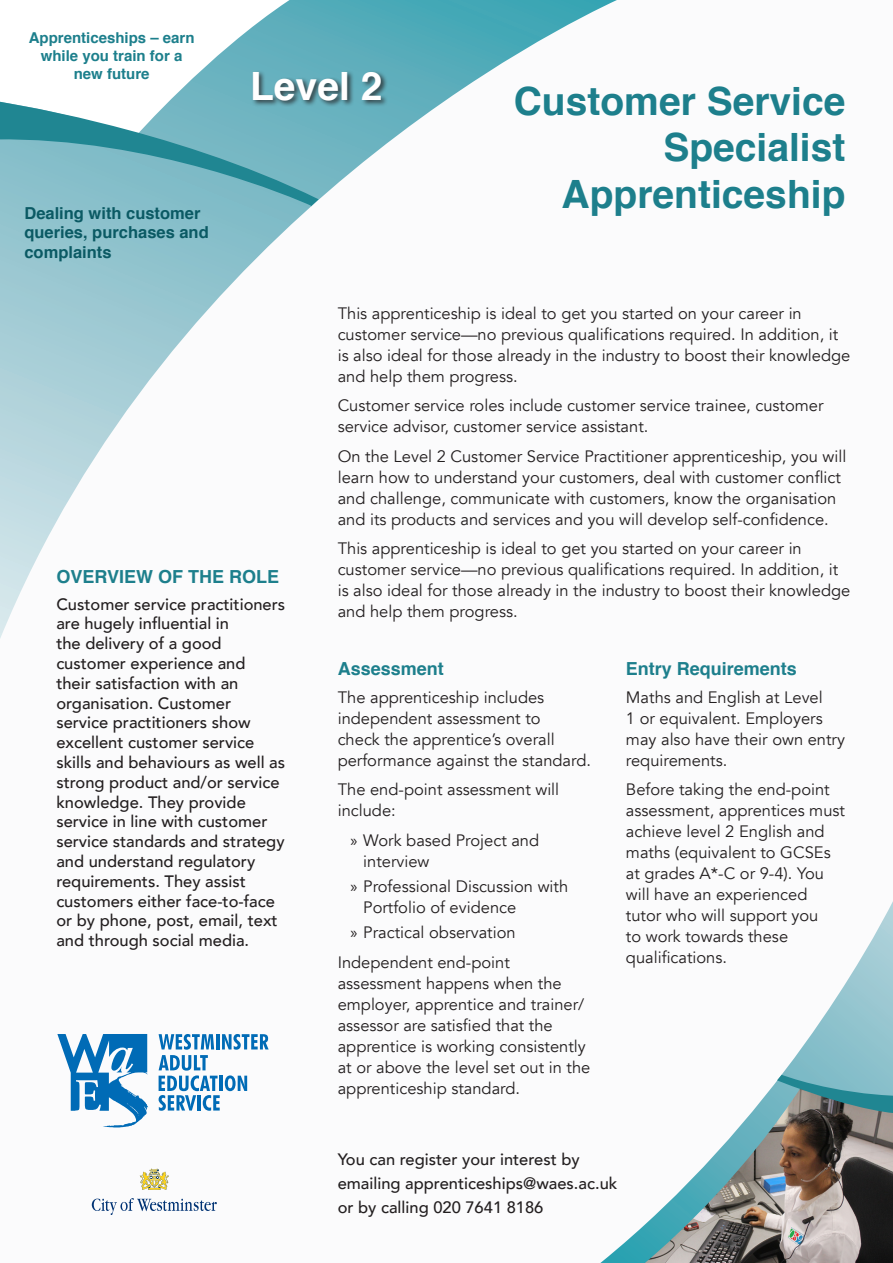
<style>
.page{position:relative;width:893px;height:1263px;background:#fff}
.page>*{position:absolute;margin:0;border:0;box-sizing:border-box;transform-origin:0 0}
.t1{font:700 39px/46.8px "Helvetica";color:#1d7f8c;text-align:right}
.t2{font:700 39px "Helvetica";color:#fff}
.Sub-head{font:700 18px "Helvetica";color:#1d7f8c}
.t3{font:16.5px/21px "Avenir";color:#231f20}
.t4{font:500 16.5px/19.8px "Avenir";color:#231f20}
.t5{font:700 16.5px/19.8px "Helvetica";color:#0b5a64}
.Sub-head-2{font:700 15px/18px "Helvetica";color:#1d7f8c;text-align:center}
.s1{font-family:"Myriad Pro"}
</style>
<div class="page">
<svg style="left:0;top:0;width:617px;height:639px"></svg>
<svg style="left:600px;top:901px;width:293px;height:362px"></svg>
<svg style="left:0;top:101px;width:319px;height:106px"></svg>
<svg style="left:777px;top:1075px;width:116px;height:39px"></svg>
<svg style="left:57px;top:1034px;width:91px;height:93px"></svg>
<svg style="left:159px;top:1034px;width:110px;height:77px"></svg>
<svg style="left:140px;top:1168px;width:29px;height:22px"></svg>
<svg style="left:92px;top:1198px;width:125px;height:17px"></svg>
<div style="left:251px;top:70px;width:138px;height:38px;background:#231f20;opacity:.75"></div>
<p class="Sub-head-2" style="left:29px;top:29px;width:167px">Apprenticeships – earn while you train for a new future</p>
<p class="t5" style="left:24px;top:203px;width:186px">Dealing with customer queries, purchases and complaints</p>
<p class="t2" style="left:250px;top:55px;width:134px">Level 2</p>
<p class="t1" style="left:514px;top:78px;width:333px">Customer Service<br>Specialist<br>Apprenticeship</p>
<p class="Sub-head" style="left:56px;top:562px;width:224px">OVERVIEW OF THE ROLE</p>
<p class="t4" style="left:56px;top:593px;width:230px">Customer service practitioners are hugely influential in<br>the delivery of a good customer experience and<br>their satisfaction with an organisation. Customer service practitioners show excellent customer service skills and behaviours as well as strong product and/or service knowledge. They provide service in line with customer service standards and strategy and understand regulatory requirements. They assist customers either face-to-face or by phone, post, email, text and through social media.</p>
<p class="t3" style="left:338px;top:303px;width:514px">This apprenticeship is ideal to get you started on your career in customer service—no previous qualifications required. In addition, it is also ideal for those already in the industry to boost their knowledge and help them progress.</p>
<p class="t3" style="left:338px;top:395px;width:487px">Customer service roles include customer service trainee, customer service advisor, customer service assistant.</p>
<p class="t3" style="left:338px;top:446px;width:510px">On the Level 2 Customer Service Practitioner apprenticeship, you will learn how to understand your customers, deal with customer conflict and challenge, communicate with customers, know the organisation and its products and services and you will develop self-confidence.</p>
<p class="t3" style="left:338px;top:539px;width:514px">This apprenticeship is ideal to get you started on your career in customer service—no previous qualifications required. In addition, it is also ideal for those already in the industry to boost their knowledge and help them progress.</p>
<p class="Sub-head" style="left:338px;top:654px;width:108px">Assessment</p>
<p class="t3" style="left:338px;top:687px;width:255px">The apprenticeship includes independent assessment to<br>check the apprentice’s overall performance against the standard.</p>
<p class="t3" style="left:338px;top:779px;width:223px">The end-point assessment will include:</p>
<p class="t3" style="left:363px;top:830px;width:178px;text-indent:-13px"><span class="s1">»</span> Work based Project and interview</p>
<p class="t3" style="left:363px;top:876px;width:207px;text-indent:-13px"><span class="s1">»</span> Professional Discussion with<br>Portfolio of evidence</p>
<p class="t3" style="left:350px;top:922px;width:167px"><span class="s1">»</span> Practical observation</p>
<p class="t3" style="left:338px;top:952px;width:254px">Independent end-point assessment happens when the employer, apprentice and trainer/ assessor are satisfied that the apprentice is working consistently at or above the level set out in the apprenticeship standard.</p>
<p class="Sub-head" style="left:626px;top:654px;width:173px">Entry Requirements</p>
<p class="t3" style="left:626px;top:687px;width:221px">Maths and English at Level<br>1 or equivalent. Employers may also have their own entry requirements.</p>
<p class="t3" style="left:626px;top:779px;width:221px">Before taking the end-point assessment, apprentices must achieve level 2 English and maths (equivalent to GCSEs at grades A*-C or 9-4). You will have an experienced tutor who will support you<br>to work towards these qualifications.</p>
<p class="t4" style="left:338px;top:1146px;width:281px;line-height:24px">You can register your interest by emailing apprenticeships@waes.ac.uk or by calling 020 7641 8186</p>
</div>
